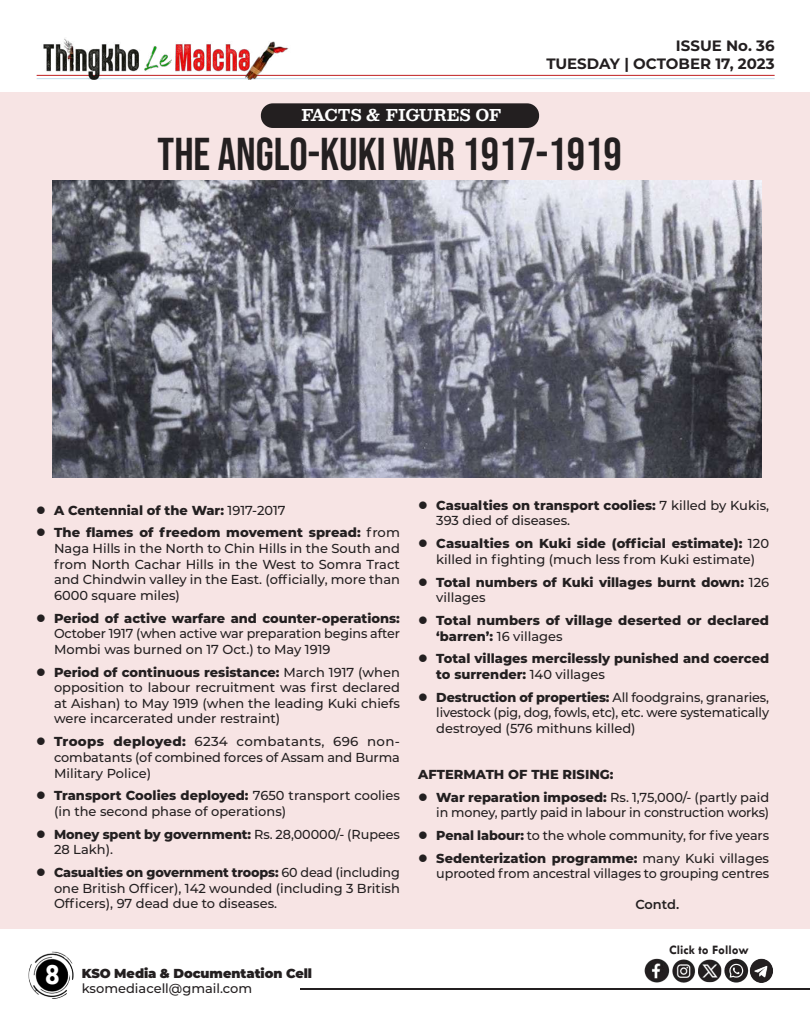
<style>
.page{position:relative;width:810px;height:1013px;background:#fff}
.page>*{position:absolute;margin:0;border:0;box-sizing:border-box;transform-origin:0 0}
.t1{font:46px "Bebas Neue";color:#231f20}
.t2{font:700 30px "Tw Cen";color:#fff}
.t3{font:700 16px "Besley";letter-spacing:-.01em;color:#fff}
.t4{font:700 15px/18px "Montserrat";color:#231f20;text-align:right}
.t5{font:500 13px/15.6px "Montserrat";letter-spacing:-.005em;color:#231f20;text-align:justify}
.t6{font:800 13px/15.6px "Montserrat";color:#231f20}
.t7{font:900 13px "Montserrat";letter-spacing:-.005em;color:#231f20}
.t8{font:700 13px "Tw Cen";color:#231f20}
.t9{font:600 13px "Montserrat";letter-spacing:-.01em;color:#231f20}
.s1{font-weight:500}
.s2{font-weight:800}
</style>
<div class="page">
<hr style="left:301px;top:988px;width:509px;height:1px;background:#231f20">
<img style="left:28px;top:951px;width:46px;height:47px">
<hr style="left:37px;top:75px;width:738px;height:1px;background:#bf1f21">
<hr style="left:37px;top:78px;width:738px;height:1px;background:#c5dded">
<img style="left:37px;top:38px;width:253px;height:41px">
<div style="left:0;top:92px;width:809px;height:836px;background:#f7e4e4"></div>
<hr style="left:809px;top:92px;width:1px;height:836px;background:#f7e4e4">
<div style="left:261px;top:103px;width:278px;height:25px;background:#231f20;border-radius:12px"></div>
<img style="left:644px;top:958px;width:129px;height:25px">
<img style="left:53px;top:181px;width:709px;height:297px">
<p class="t3" style="left:301px;top:104px;width:202px">FACTS &amp; FIGURES OF</p>
<p class="t4" style="left:546px;top:35px;width:230px">ISSUE No. 36<br>TUESDAY | OCTOBER 17, 2023</p>
<h1 class="t1" style="left:158px;top:128px;width:466px">THE ANGLO-KUKI WAR 1917-1919</h1>
<p class="t6" style="left:54px;top:497px;width:347px;line-height:22.8px">A Centennial of the War: <span class="s1">1917-2017<br></span>The flames of freedom movement spread: <span class="s1">from</span></p>
<p class="t5" style="left:54px;top:540px;width:348px">Naga Hills in the North to Chin Hills in the South and from North Cachar Hills in the West to Somra Tract and Chindwin valley in the East. (officially, more than 6000 square miles)</p>
<p class="t6" style="left:54px;top:609px;width:347px">Period of active warfare and counter-operations:</p>
<p class="t5" style="left:54px;top:625px;width:347px">October 1917 (when active war preparation begins after<br>Mombi was burned on 17 Oct.) to May 1919</p>
<p class="t5" style="left:54px;top:663px;width:348px"><span class="s2">Period of continuous resistance:</span> March 1917 (when opposition to labour recruitment was first declared at Aishan) to May 1919 (when the leading Kuki chiefs were incarcerated under restraint)</p>
<p class="t5" style="left:54px;top:733px;width:347px"><span class="s2">Troops deployed:</span> 6234 combatants, 696 non&shy;combatants (of combined forces of Assam and Burma Military Police)</p>
<p class="t5" style="left:54px;top:787px;width:347px"><span class="s2">Transport Coolies deployed:</span> 7650 transport coolies (in the second phase of operations)</p>
<p class="t5" style="left:54px;top:825px;width:348px"><span class="s2">Money spent by government:</span> Rs. 28,00000/- (Rupees<br>28 Lakh).</p>
<p class="t5" style="left:54px;top:864px;width:347px"><span class="s2">Casualties on government troops:</span> 60 dead (including one British Officer), 142 wounded (including 3 British Officers), 97 dead due to diseases.</p>
<h2 class="t2" style="left:45px;top:956px;width:17px">8</h2>
<p class="t7" style="left:82px;top:963px;width:232px">KSO Media &amp; Documentation Cell</p>
<p class="t5" style="left:82px;top:980px;width:172px">ksomediacell@gmail.com</p>
<p class="t5" style="left:436px;top:496px;width:334px"><span class="s2">Casualties on transport coolies:</span> 7 killed by Kukis,<br>393 died of diseases.</p>
<p class="t5" style="left:436px;top:535px;width:334px"><span class="s2">Casualties on Kuki side (official estimate):</span> 120 killed in fighting (much less from Kuki estimate)</p>
<p class="t6" style="left:436px;top:573px;width:334px">Total numbers of Kuki villages burnt down: <span class="s1">126 villages</span></p>
<p class="t6" style="left:436px;top:611px;width:334px">Total numbers of village deserted or declared ‘barren’: <span class="s1">16 villages</span></p>
<p class="t6" style="left:436px;top:650px;width:334px">Total villages mercilessly punished and coerced to surrender: <span class="s1">140 villages</span></p>
<p class="t5" style="left:436px;top:688px;width:334px"><span class="s2">Destruction of properties:</span> All foodgrains, granaries, livestock (pig, dog, fowls, etc), etc. were systematically destroyed (576 mithuns killed)</p>
<p class="t6" style="left:436px;top:761px;width:334px;line-height:22.8px;text-indent:-18px">AFTERMATH OF THE RISING:<br>War reparation imposed: <span class="s1">Rs. 1,75,000/- (partly paid</span></p>
<p class="t5" style="left:436px;top:800px;width:334px;line-height:22.8px">in money, partly paid in labour in construction works)<br><span class="s2">Penal labour:</span> to the whole community, for five years <span class="s2">Sedenterization programme:</span> many Kuki villages</p>
<p class="t5" style="left:436px;top:865px;width:334px">uprooted from ancestral villages to grouping centres</p>
<p class="t9" style="left:635px;top:895px;width:45px">Contd.</p>
<p class="t8" style="left:669px;top:942px;width:81px">Click to Follow</p>
</div>
